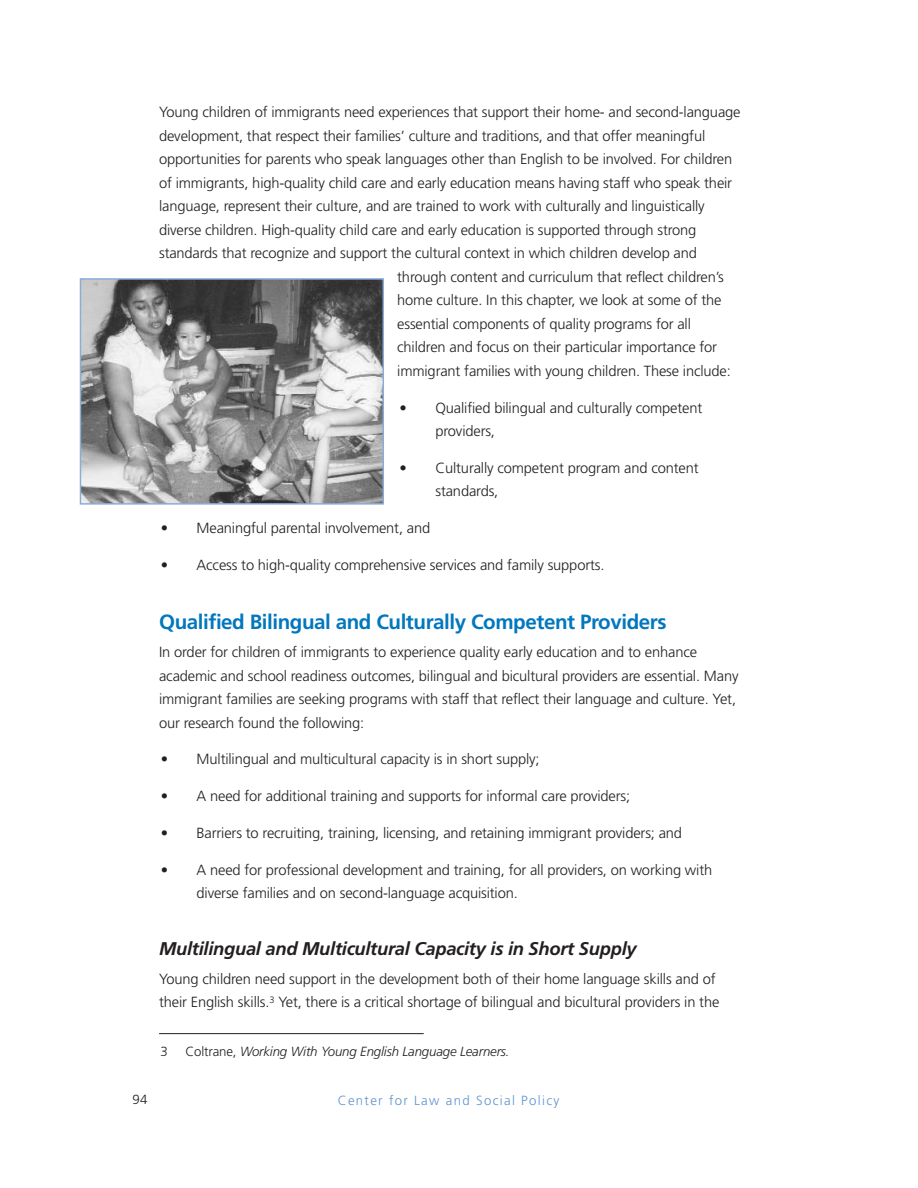
<style>
.page{position:relative;width:918px;height:1188px;background:#fff}
.page>*{position:absolute;margin:0;border:0;box-sizing:border-box;transform-origin:0 0}
.t1{font:700 20.55px "Frutiger";letter-spacing:-.02em;color:#0077be}
.t2{font:italic 700 18.3px "Frutiger";letter-spacing:-.015em;color:#231f20}
.t3{font:300 14.7px/23.5px "Frutiger";letter-spacing:-.01em;color:#231f20}
.t4{font:italic 300 13.2px "Frutiger";letter-spacing:-.01em;color:#231f20}
.t5{font:300 13.2px "Frutiger";letter-spacing:.1em;color:#5f93ce}
.t6{font:300 13.2px "Frutiger";color:#231f20}
.s1{font-style:normal}
</style>
<div class="page">
<hr style="left:159px;top:1033px;width:265px;height:1px;background:#231f20">
<img style="left:82px;top:280px;width:300px;height:223px">
<div style="left:80px;top:278px;width:304px;height:227px;border:1px solid #8aacda"></div>
<p class="t3" style="left:159px;top:101px;width:583px">Young children of immigrants need experiences that support their home- and second-language</p>
<p class="t3" style="left:159px;top:125px;width:548px">development, that respect their families’ culture and traditions, and that offer meaningful</p>
<p class="t3" style="left:159px;top:149px;width:575px">opportunities for parents who speak languages other than English to be involved. For children</p>
<p class="t3" style="left:159px;top:172px;width:575px">of immigrants, high-quality child care and early education means having staff who speak their</p>
<p class="t3" style="left:159px;top:196px;width:547px">language, represent their culture, and are trained to work with culturally and linguistically</p>
<p class="t3" style="left:159px;top:219px;width:539px">diverse children. High-quality child care and early education is supported through strong</p>
<p class="t3" style="left:159px;top:243px;width:539px">standards that recognize and support the cultural context in which children develop and</p>
<p class="t3" style="left:397px;top:266px;width:328px">through content and curriculum that reflect children’s</p>
<p class="t3" style="left:397px;top:290px;width:326px">home culture. In this chapter, we look at some of the</p>
<p class="t3" style="left:397px;top:313px;width:295px">essential components of quality programs for all</p>
<p class="t3" style="left:397px;top:337px;width:321px">children and focus on their particular importance for</p>
<p class="t3" style="left:397px;top:360px;width:335px">immigrant families with young children. These include:</p>
<p class="t3" style="left:435px;top:397px;width:268px;text-indent:-36px">• Qualified bilingual and culturally competent providers,</p>
<p class="t3" style="left:435px;top:457px;width:265px;text-indent:-36px">• Culturally competent program and content standards,</p>
<p class="t3" style="left:161px;top:517px;width:271px">• Meaningful parental involvement, and</p>
<p class="t3" style="left:161px;top:554px;width:445px">• Access to high-quality comprehensive services and family supports.</p>
<p class="t1" style="left:159px;top:613px;width:509px">Qualified Bilingual and Culturally Competent Providers</p>
<p class="t3" style="left:159px;top:641px;width:581px">In order for children of immigrants to experience quality early education and to enhance academic and school readiness outcomes, bilingual and bicultural providers are essential. Many immigrant families are seeking programs with staff that reflect their language and culture. Yet, our research found the following:</p>
<p class="t3" style="left:161px;top:749px;width:380px">• Multilingual and multicultural capacity is in short supply;</p>
<p class="t3" style="left:161px;top:785px;width:471px">• A need for additional training and supports for informal care providers;</p>
<p class="t3" style="left:161px;top:822px;width:523px">• Barriers to recruiting, training, licensing, and retaining immigrant providers; and</p>
<p class="t3" style="left:197px;top:859px;width:517px;text-indent:-36px">• A need for professional development and training, for all providers, on working with diverse families and on second-language acquisition.</p>
<p class="t2" style="left:159px;top:942px;width:479px">Multilingual and Multicultural Capacity is in Short Supply</p>
<p class="t3" style="left:159px;top:968px;width:562px">Young children need support in the development both of their home language skills and of their English skills.<sup>3</sup> Yet, there is a critical shortage of bilingual and bicultural providers in the</p>
<p class="t6" style="left:161px;top:1046px;width:9px">3</p>
<p class="t4" style="left:186px;top:1046px;width:326px"><span class="s1">Coltrane,</span> Working With Young English Language Learners.</p>
<p class="t6" style="left:133px;top:1094px;width:16px">94</p>
<p class="t5" style="left:338px;top:1095px;width:223px">Center for Law and Social Policy</p>
</div>
